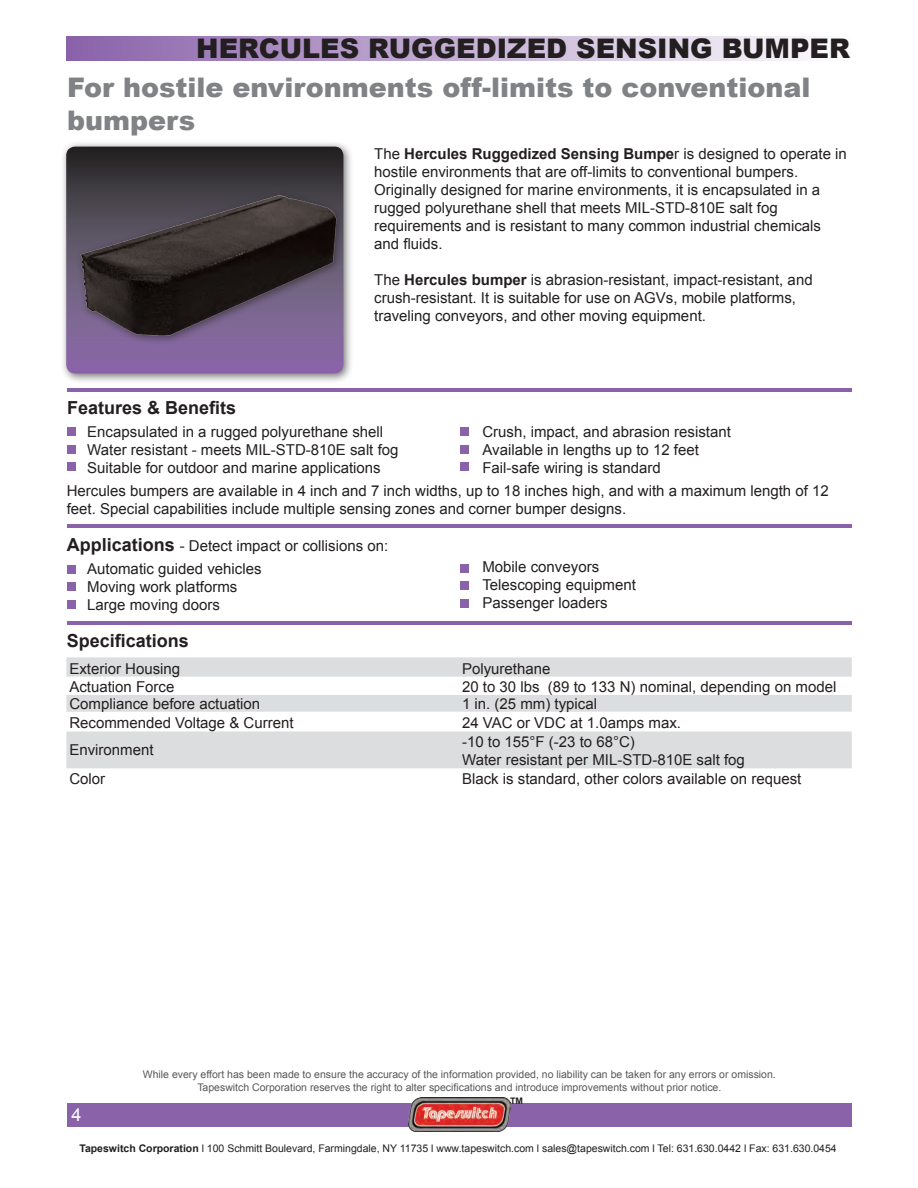
<style>
.page{position:relative;width:918px;height:1188px;background:#fff}
.page>*{position:absolute;margin:0;border:0;box-sizing:border-box;transform-origin:0 0}
.t1{font:900 27px/32.4px "Arial";color:#808285}
.t2{font:900 27px "Arial";color:#231f20}
.t3{font:700 18px "Arial";color:#231f20}
.t4{font:18px "Arial";color:#fff}
.t5{font:15px/18px "Arial";color:#231f20}
.t6{font:10.5px/12.6px "Arial";color:#57585a;text-align:center}
.t7{font:10.5px "Arial";color:#231f20}
.t8{font:700 9px "Arial";color:#231f20}
.s1{font-weight:700}
.s2{font-weight:700;font-size:18px}
</style>
<div class="page">
<div style="left:66px;top:36px;width:785px;height:25px;background:linear-gradient(to right,#8961aa,#fefdfe)"></div>
<div style="left:66px;top:657px;width:786px;height:111px;background:#dcdddf"></div>
<svg style="left:66px;top:677px;width:786px;height:18px"></svg>
<svg style="left:66px;top:712px;width:786px;height:19px"></svg>
<div style="left:67px;top:1103px;width:785px;height:23px;background:#8a62aa"></div>
<img style="left:409px;top:1097px;width:101px;height:35px">
<hr style="left:67px;top:389px;width:785px;height:3px;background:#8a62aa">
<hr style="left:67px;top:524px;width:785px;height:3px;background:#8a62aa">
<hr style="left:67px;top:621px;width:785px;height:3px;background:#8a62aa">
<div style="left:67px;top:427px;width:9px;height:9px;background:#8a62aa"></div>
<div style="left:67px;top:445px;width:9px;height:9px;background:#8a62aa"></div>
<div style="left:67px;top:462px;width:9px;height:9px;background:#8a62aa"></div>
<div style="left:460px;top:427px;width:9px;height:9px;background:#8a62aa"></div>
<div style="left:460px;top:445px;width:9px;height:9px;background:#8a62aa"></div>
<div style="left:460px;top:462px;width:9px;height:9px;background:#8a62aa"></div>
<div style="left:460px;top:564px;width:9px;height:9px;background:#8a62aa"></div>
<div style="left:460px;top:581px;width:9px;height:9px;background:#8a62aa"></div>
<div style="left:460px;top:599px;width:9px;height:9px;background:#8a62aa"></div>
<div style="left:67px;top:565px;width:9px;height:9px;background:#8a62aa"></div>
<div style="left:67px;top:582px;width:9px;height:9px;background:#8a62aa"></div>
<div style="left:67px;top:600px;width:9px;height:9px;background:#8a62aa"></div>
<div style="left:60px;top:140px;width:294px;height:244px;background:#231f20;opacity:.6"></div>
<svg style="left:66px;top:147px;width:277px;height:227px;background:#362f38"></svg>
<img style="left:66px;top:158px;width:277px;height:214px">
<h1 class="t2" style="left:196px;top:29px;width:655px">HERCULES RUGGEDIZED SENSING BUMPER</h1>
<h1 class="t1" style="left:67px;top:70px;width:745px">For hostile environments off-limits to conventional bumpers</h1>
<p class="t5" style="left:374px;top:145px;width:474px">The <span class="s1">Hercules Ruggedized Sensing Bumpe</span>r is designed to operate in hostile environments that are off-limits to conventional bumpers.<br>Originally designed for marine environments, it is encapsulated in a rugged polyurethane shell that meets MIL-STD-810E salt fog requirements and is resistant to many common industrial chemicals and fluids.</p>
<p class="t5" style="left:374px;top:271px;width:440px">The <span class="s1">Hercules bumper</span> is abrasion-resistant, impact-resistant, and crush-resistant. It is suitable for use on AGVs, mobile platforms, traveling conveyors, and other moving equipment.</p>
<p class="t3" style="left:67px;top:396px;width:171px">Features &amp; Benefits</p>
<p class="t5" style="left:87px;top:422px;width:313px">Encapsulated in a rugged polyurethane shell<br>Water resistant - meets MIL-STD-810E salt fog<br>Suitable for outdoor and marine applications</p>
<p class="t5" style="left:482px;top:422px;width:250px">Crush, impact, and abrasion resistant<br>Available in lengths up to 12 feet<br>Fail-safe wiring is standard</p>
<p class="t5" style="left:67px;top:482px;width:764px">Hercules bumpers are available in 4 inch and 7 inch widths, up to 18 inches high, and with a maximum length of 12 feet. Special capabilities include multiple sensing zones and corner bumper designs.</p>
<p class="t5" style="left:67px;top:537px;width:323px"><span class="s2">Applications</span> - Detect impact or collisions on:</p>
<p class="t5" style="left:87px;top:560px;width:176px">Automatic guided vehicles<br>Moving work platforms<br>Large moving doors</p>
<p class="t5" style="left:482px;top:558px;width:155px">Mobile conveyors<br>Telescoping equipment<br>Passenger loaders</p>
<p class="t3" style="left:67px;top:629px;width:124px">Specifications</p>
<p class="t5" style="left:69px;top:660px;width:112px">Exterior Housing</p>
<p class="t5" style="left:462px;top:660px;width:90px">Polyurethane</p>
<p class="t5" style="left:69px;top:678px;width:107px">Actuation Force</p>
<p class="t5" style="left:462px;top:678px;width:376px">20 to 30 lbs (89 to 133 N) nominal, depending on model</p>
<p class="t5" style="left:69px;top:695px;width:192px">Compliance before actuation</p>
<p class="t5" style="left:462px;top:695px;width:137px">1 in. (25 mm) typical</p>
<p class="t5" style="left:69px;top:714px;width:226px">Recommended Voltage &amp; Current</p>
<p class="t5" style="left:462px;top:714px;width:220px">24 VAC or VDC at 1.0amps max.</p>
<p class="t5" style="left:69px;top:741px;width:86px">Environment</p>
<p class="t5" style="left:462px;top:733px;width:284px">-10 to 155°F (-23 to 68°C)<br>Water resistant per MIL-STD-810E salt fog</p>
<p class="t5" style="left:69px;top:770px;width:37px">Color</p>
<p class="t5" style="left:462px;top:770px;width:341px">Black is standard, other colors available on request</p>
<p class="t4" style="left:72px;top:1103px;width:12px">4</p>
<p class="t6" style="left:143px;top:1069px;width:635px">While every effort has been made to ensure the accuracy of the information provided, no liability can be taken for any errors or omission.<br>Tapeswitch Corporation reserves the right to alter specifications and introduce improvements without prior notice.</p>
<p class="t8" style="left:510px;top:1095px;width:14px">TM</p>
<p class="t7" style="left:79px;top:1141px;width:759px"><span class="s1">Tapeswitch Corporation</span> l 100 Schmitt Boulevard, Farmingdale, NY 11735 l www.tapeswitch.com l sales@tapeswitch.com l Tel: 631.630.0442 l Fax: 631.630.0454</p>
</div>
